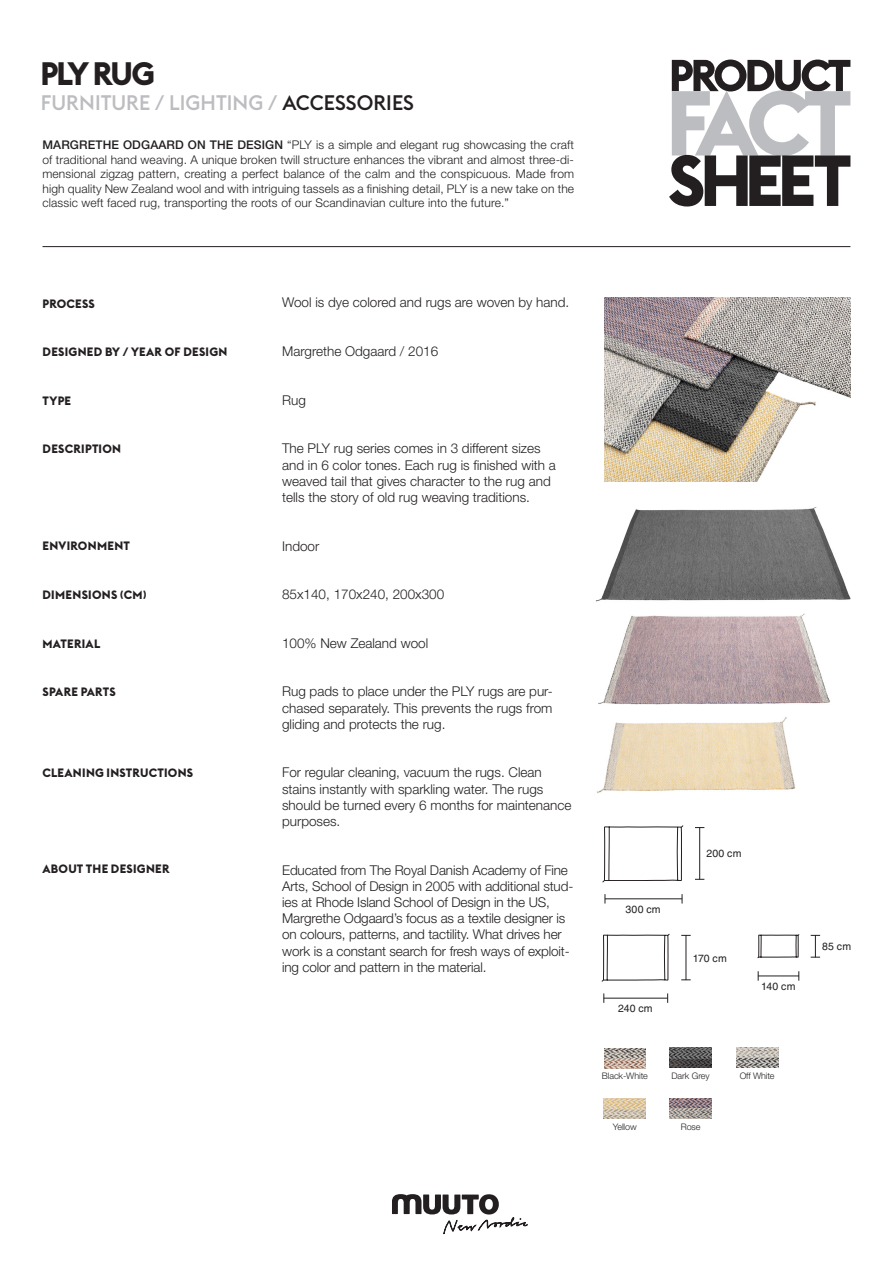
<style>
.page{position:relative;width:893px;height:1263px;background:#fff}
.page>*{position:absolute;margin:0;border:0;box-sizing:border-box;transform-origin:0 0}
.t1{font:700 32.1px "Euclid Flex";letter-spacing:-.06em;color:#231f20}
.t2{font:500 20.7px "Euclid Flex";color:#bcbdc0}
.titular_conncet_text{font:300 13.5px/16.2px "Helvetica Neue LT Std";color:#231f20}
.text_factsheet{font:300 13.5px/16.2px "Helvetica Neue LT Std";letter-spacing:-.01em;color:#231f20}
.text_on_the_design{font:300 12px/14.4px "Helvetica Neue LT Std";letter-spacing:.01em;color:#231f20;text-align:justify}
.tekst{font:700 12px "Euclid Flex";letter-spacing:.02em;color:#231f20}
.Body_pricelist{font:10.5px "Helvetica LT Std";letter-spacing:.025em;color:#231f20}
.text_factsheet-2{font:300 9px "Helvetica Neue LT Std";letter-spacing:-.01em;color:#231f20}
.s1{color:#231f20}
.s2{font-weight:500}
</style>
<div class="page">
<hr style="left:43px;top:246px;width:807px;height:1px;background:#231f20">
<svg style="left:669px;top:60px;width:181px;height:146px"></svg>
<svg style="left:392px;top:1194px;width:136px;height:40px"></svg>
<img style="left:596px;top:507px;width:255px;height:95px">
<img style="left:598px;top:613px;width:232px;height:92px">
<img style="left:597px;top:717px;width:199px;height:76px">
<img style="left:604px;top:1048px;width:42px;height:20px">
<img style="left:604px;top:1099px;width:42px;height:19px">
<img style="left:670px;top:1048px;width:41px;height:20px">
<img style="left:736px;top:1048px;width:42px;height:20px">
<img style="left:670px;top:1098px;width:41px;height:20px">
<hr style="left:699px;top:827px;width:1px;height:52px;background:#231f20">
<hr style="left:686px;top:935px;width:1px;height:45px;background:#231f20">
<svg style="left:811px;top:935px;width:9px;height:23px"></svg>
<hr style="left:605px;top:898px;width:77px;height:1px;background:#231f20">
<hr style="left:604px;top:998px;width:64px;height:1px;background:#231f20">
<hr style="left:758px;top:975px;width:41px;height:1px;background:#231f20">
<svg style="left:602px;top:825px;width:82px;height:58px"></svg>
<svg style="left:601px;top:933px;width:69px;height:49px"></svg>
<svg style="left:757px;top:934px;width:43px;height:24px"></svg>
<img style="left:604px;top:298px;width:246px;height:184px">
<p class="t1" style="left:40px;top:56px;width:116px">PLY RUG</p>
<p class="t2" style="left:41px;top:91px;width:375px">FURNITURE / LIGHTING / <span class="s1">ACCESSORIES</span></p>
<p class="text_on_the_design" style="left:43px;top:138px;width:533px"><span class="s2">MARGRETHE ODGAARD ON THE DESIGN</span> “PLY is a simple and elegant rug showcasing the craft of traditional hand weaving. A unique broken twill structure enhances the vibrant and almost three-di&shy;mensional zigzag pattern, creating a perfect balance of the calm and the conspicuous. Made from high quality New Zealand wool and with intriguing tassels as a finishing detail, PLY is a new take on the classic weft faced rug, transporting the roots of our Scandinavian culture into the future.”</p>
<p class="tekst" style="left:43px;top:296px;width:54px">PROCESS</p>
<p class="tekst" style="left:43px;top:345px;width:186px">DESIGNED BY / YEAR OF DESIGN</p>
<p class="tekst" style="left:43px;top:394px;width:30px">TYPE</p>
<p class="tekst" style="left:43px;top:442px;width:80px">DESCRIPTION</p>
<p class="tekst" style="left:43px;top:539px;width:89px">ENVIRONMENT</p>
<p class="tekst" style="left:43px;top:588px;width:106px">DIMENSIONS (CM)</p>
<p class="tekst" style="left:43px;top:637px;width:59px">MATERIAL</p>
<p class="tekst" style="left:43px;top:685px;width:75px">SPARE PARTS</p>
<p class="tekst" style="left:43px;top:766px;width:152px">CLEANING INSTRUCTIONS</p>
<p class="tekst" style="left:43px;top:862px;width:129px">ABOUT THE DESIGNER</p>
<p class="text_factsheet" style="left:282px;top:294px;width:289px">Wool is dye colored and rugs are woven by hand.</p>
<p class="text_factsheet" style="left:282px;top:343px;width:158px">Margrethe Odgaard / 2016</p>
<p class="text_factsheet" style="left:282px;top:391px;width:25px">Rug</p>
<p class="titular_conncet_text" style="left:282px;top:440px;width:275px">The PLY rug series comes in 3 different sizes and in 6 color tones. Each rug is finished with a weaved tail that gives character to the rug and tells the story of old rug weaving traditions.</p>
<p class="text_factsheet" style="left:282px;top:537px;width:39px">Indoor</p>
<p class="titular_conncet_text" style="left:282px;top:586px;width:164px">85x140, 170x240, 200x300</p>
<p class="titular_conncet_text" style="left:282px;top:634px;width:148px">100% New Zealand wool</p>
<p class="titular_conncet_text" style="left:282px;top:683px;width:272px;text-align:justify">Rug pads to place under the PLY rugs are pur&shy;chased separately. This prevents the rugs from gliding and protects the rug.</p>
<p class="titular_conncet_text" style="left:282px;top:764px;width:291px">For regular cleaning, vacuum the rugs. Clean stains instantly with sparkling water. The rugs should be turned every 6 months for maintenance purposes.</p>
<p class="text_factsheet" style="left:282px;top:861px;width:293px">Educated from The Royal Danish Academy of Fine Arts, School of Design in 2005 with additional stud&shy;ies at Rhode Island School of Design in the US, Margrethe Odgaard’s focus as a textile designer is on colours, patterns, and tactility. What drives her work is a constant search for fresh ways of exploit&shy;ing color and pattern in the material.</p>
<p class="Body_pricelist" style="left:625px;top:903px;width:37px">300 cm</p>
<p class="Body_pricelist" style="left:618px;top:1002px;width:36px">240 cm</p>
<p class="Body_pricelist" style="left:706px;top:847px;width:37px">200 cm</p>
<p class="Body_pricelist" style="left:693px;top:952px;width:35px">170 cm</p>
<p class="Body_pricelist" style="left:761px;top:980px;width:36px">140 cm</p>
<p class="text_factsheet-2" style="left:602px;top:1070px;width:47px">Black-White</p>
<p class="text_factsheet-2" style="left:672px;top:1070px;width:40px">Dark Grey</p>
<p class="text_factsheet-2" style="left:613px;top:1121px;width:25px">Yellow</p>
<p class="text_factsheet-2" style="left:681px;top:1121px;width:21px">Rose</p>
<p class="text_factsheet-2" style="left:740px;top:1070px;width:36px">Off White</p>
<p class="Body_pricelist" style="left:822px;top:940px;width:30px">85 cm</p>
</div>
